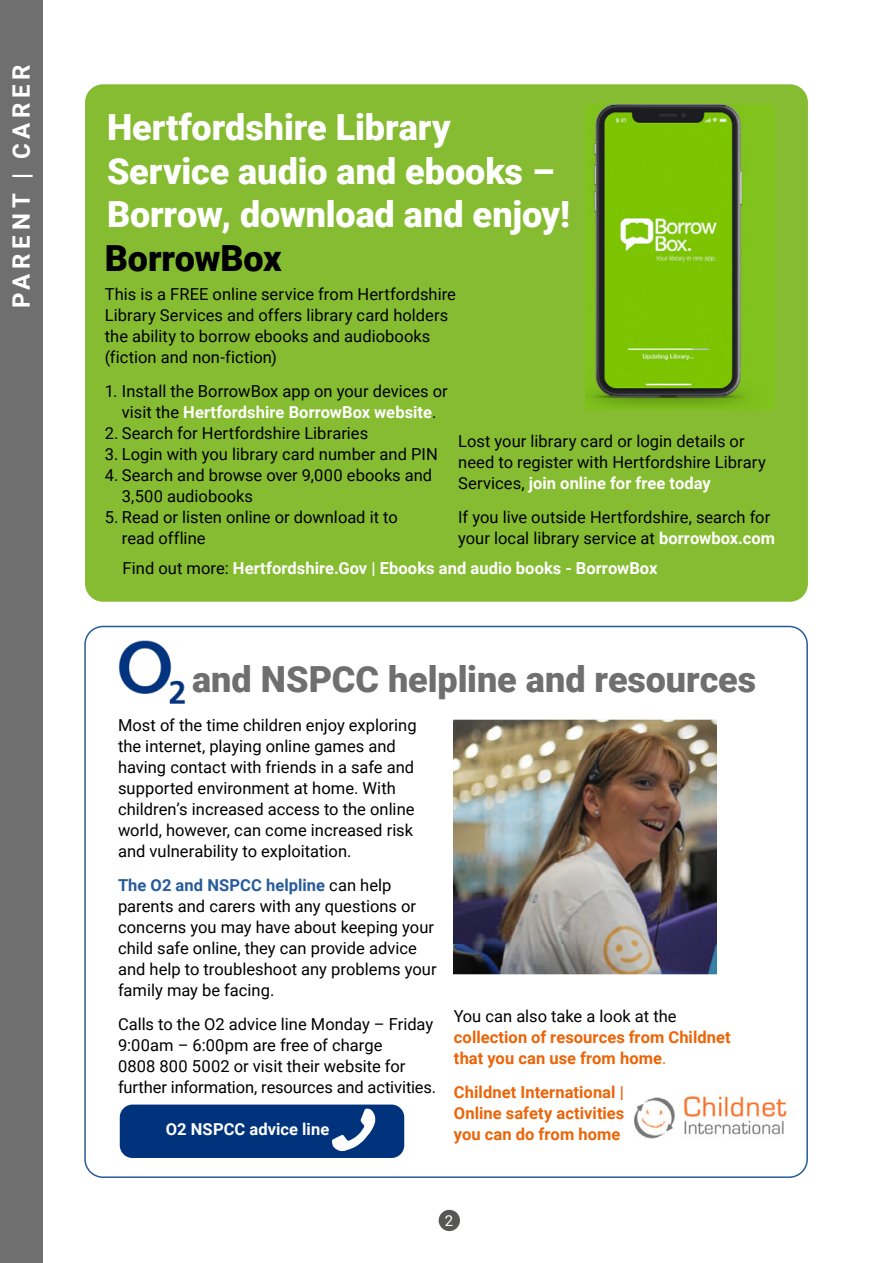
<style>
.page{position:relative;width:893px;height:1263px;background:#fff}
.page>*{position:absolute;margin:0;border:0;box-sizing:border-box;transform-origin:0 0}
.t1{font:900 36px/43.2px "Roboto";letter-spacing:-.005em;color:#fff}
.t2{font:900 36px "Roboto";letter-spacing:-.005em;color:#706f6f}
.t3{font:900 36px "Roboto";letter-spacing:-.005em;color:#000}
.t4{font:700 24px "Roboto";letter-spacing:.2em;color:#fff}
.t5{font:16.5px/21px "Roboto";color:#000}
.t6{font:700 16.5px/21px "Roboto";letter-spacing:.005em;color:#ec6408}
.t7{font:700 16.5px "Roboto";letter-spacing:.005em;color:#fff}
.t8{font:15px "Roboto";color:#fff}
.s1{font-weight:700;color:#fff}
.s2{font-weight:400;color:#000}
.s3{font-weight:700;color:#275b9b}
.s4{font-weight:400}
</style>
<div class="page">
<div style="left:85px;top:84px;width:723px;height:518px;background:#86bc31;border-radius:18px"></div>
<div style="left:0;top:0;width:43px;height:1263px;background:#706f6f"></div>
<div style="left:439px;top:1210px;width:21px;height:21px;background:#575756;border-radius:50%"></div>
<img style="left:634px;top:1096px;width:153px;height:43px">
<img style="left:586px;top:105px;width:188px;height:305px">
<img style="left:118px;top:640px;width:68px;height:64px">
<div style="left:120px;top:1104px;width:284px;height:54px;background:#01337d;border-radius:13px"></div>
<svg style="left:332px;top:1108px;width:43px;height:44px"></svg>
<img style="left:454px;top:719px;width:263px;height:256px">
<h2 class="t4" style="left:4px;top:308px;width:246px;rotate:-90deg">PARENT | CARER</h2>
<h1 class="t1" style="left:107px;top:105px;width:464px">Hertfordshire Library<br>Service audio and ebooks –<br>Borrow, download and enjoy!</h1>
<h1 class="t3" style="left:105px;top:233px;width:178px">BorrowBox</h1>
<p class="t5" style="left:105px;top:283px;width:353px">This is a FREE online service from Hertfordshire Library Services and offers library card holders the ability to borrow ebooks and audiobooks (fiction and non-fiction)</p>
<p class="t5" style="left:105px;top:380px;width:344px;text-align:center">1. Install the BorrowBox app on your devices or visit the <span class="s1">Hertfordshire BorrowBox website</span>.</p>
<p class="t5" style="left:105px;top:422px;width:265px">2. Search for Hertfordshire Libraries</p>
<p class="t5" style="left:105px;top:443px;width:334px">3. Login with you library card number and PIN</p>
<p class="t5" style="left:122px;top:464px;width:312px;text-indent:-17px">4. Search and browse over 9,000 ebooks and<br>3,500 audiobooks</p>
<p class="t5" style="left:122px;top:506px;width:277px;text-indent:-17px">5. Read or listen online or download it to read offline</p>
<p class="t5" style="left:458px;top:430px;width:309px">Lost your library card or login details or need to register with Hertfordshire Library<br>Services, <span class="s1">join online for free today</span></p>
<p class="t5" style="left:458px;top:506px;width:318px">If you live outside Hertfordshire, search for your local library service at <span class="s1">borrowbox.com</span></p>
<p class="t7" style="left:123px;top:557px;width:536px"><span class="s2">Find out more:</span> Hertfordshire.Gov | Ebooks and audio books - BorrowBox</p>
<h1 class="t2" style="left:192px;top:653px;width:566px">and NSPCC helpline and resources</h1>
<p class="t5" style="left:118px;top:714px;width:300px">Most of the time children enjoy exploring the internet, playing online games and having contact with friends in a safe and supported environment at home. With children’s increased access to the online world, however, can come increased risk and vulnerability to exploitation.</p>
<p class="t5" style="left:118px;top:874px;width:320px"><span class="s3">The O2 and NSPCC helpline</span> can help parents and carers with any questions or concerns you may have about keeping your child safe online, they can provide advice and help to troubleshoot any problems your family may be facing.</p>
<p class="t5" style="left:118px;top:1013px;width:320px">Calls to the O2 advice line Monday – Friday 9:00am – 6:00pm are free of charge<br>0808 800 5002 or visit their website for further information, resources and activities.</p>
<p class="t7" style="left:166px;top:1118px;width:165px">O2 NSPCC advice line</p>
<p class="t5" style="left:454px;top:1005px;width:224px">You can also take a look at the</p>
<p class="t6" style="left:454px;top:1026px;width:278px">collection of resources from Childnet that you can use from home<span class="s4">.</span></p>
<p class="t6" style="left:454px;top:1081px;width:172px;text-align:justify">Childnet International | Online safety activities you can do from home</p>
<p class="t8" style="left:445px;top:1210px;width:10px">2</p>
</div>
